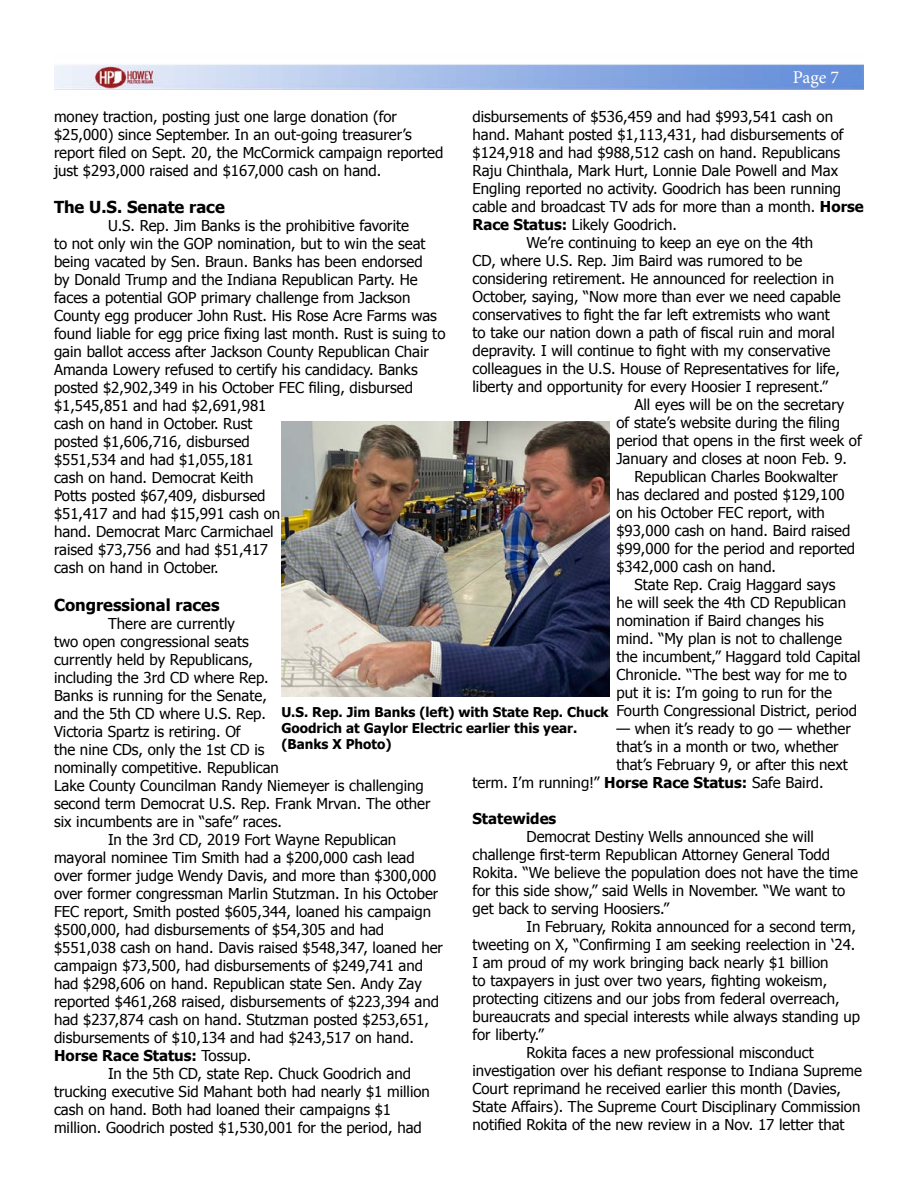
<style>
.page{position:relative;width:918px;height:1188px;background:#fff}
.page>*{position:absolute;margin:0;border:0;box-sizing:border-box;transform-origin:0 0}
.t1{font:18px "Minion Pro";color:#fff}
.t2{font:700 16.5px "Tahoma";color:#000}
.t3{font:15px/18px "Tahoma";color:#000}
.t4{font:700 15px "Tahoma";color:#000}
.t5{font:700 13.5px/16.2px "Tahoma";color:#000}
.s1{font-weight:700}
.s2{font-weight:400}
</style>
<div class="page">
<img style="left:54px;top:64px;width:810px;height:26px">
<img style="left:281px;top:421px;width:329px;height:276px">
<p class="t1" style="left:793px;top:65px;width:48px">Page 7</p>
<p class="t3" style="left:472px;top:106px;width:362px">disbursements of $536,459 and had $993,541 cash on</p>
<p class="t3" style="left:472px;top:124px;width:373px">hand. Mahant posted $1,113,431, had disbursements of</p>
<p class="t3" style="left:472px;top:142px;width:369px">$124,918 and had $988,512 cash on hand. Republicans</p>
<p class="t3" style="left:472px;top:160px;width:367px">Raju Chinthala, Mark Hurt, Lonnie Dale Powell and Max</p>
<p class="t3" style="left:472px;top:178px;width:370px">Engling reported no activity. Goodrich has been running</p>
<p class="t3" style="left:472px;top:196px;width:393px">cable and broadcast TV ads for more than a month. <span class="s1">Horse</span></p>
<p class="t3" style="left:472px;top:214px;width:206px"><span class="s1">Race Status:</span> Likely Goodrich.</p>
<p class="t3" style="left:527px;top:232px;width:288px">We’re continuing to keep an eye on the 4th</p>
<p class="t3" style="left:472px;top:250px;width:331px">CD, where U.S. Rep. Jim Baird was rumored to be</p>
<p class="t3" style="left:472px;top:268px;width:363px">considering retirement. He announced for reelection in</p>
<p class="t3" style="left:472px;top:286px;width:370px">October, saying, “Now more than ever we need capable</p>
<p class="t3" style="left:472px;top:304px;width:359px">conservatives to fight the far left extremists who want</p>
<p class="t3" style="left:472px;top:322px;width:364px">to take our nation down a path of fiscal ruin and moral</p>
<p class="t3" style="left:472px;top:340px;width:359px">depravity. I will continue to fight with my conservative</p>
<p class="t3" style="left:472px;top:358px;width:369px">colleagues in the U.S. House of Representatives for life,</p>
<p class="t3" style="left:472px;top:376px;width:357px">liberty and opportunity for every Hoosier I represent.”</p>
<p class="t3" style="left:635px;top:394px;width:211px">All eyes will be on the secretary</p>
<p class="t3" style="left:616px;top:412px;width:225px">of state’s website during the filing</p>
<p class="t3" style="left:616px;top:430px;width:247px">period that opens in the first week of</p>
<p class="t3" style="left:616px;top:448px;width:232px">January and closes at noon Feb. 9.</p>
<p class="t3" style="left:635px;top:466px;width:205px">Republican Charles Bookwalter</p>
<p class="t3" style="left:616px;top:484px;width:230px">has declared and posted $129,100</p>
<p class="t3" style="left:616px;top:502px;width:210px">on his October FEC report, with</p>
<p class="t3" style="left:616px;top:520px;width:236px">$93,000 cash on hand. Baird raised</p>
<p class="t3" style="left:616px;top:538px;width:240px">$99,000 for the period and reported</p>
<p class="t3" style="left:616px;top:556px;width:161px">$342,000 cash on hand.</p>
<p class="t3" style="left:635px;top:574px;width:202px">State Rep. Craig Haggard says</p>
<p class="t3" style="left:616px;top:592px;width:231px">he will seek the 4th CD Republican</p>
<p class="t3" style="left:616px;top:610px;width:209px">nomination if Baird changes his</p>
<p class="t3" style="left:616px;top:628px;width:227px">mind. “My plan is not to challenge</p>
<p class="t3" style="left:616px;top:646px;width:246px">the incumbent,” Haggard told Capital</p>
<p class="t3" style="left:616px;top:664px;width:232px">Chronicle. “The best way for me to</p>
<p class="t3" style="left:616px;top:682px;width:217px">put it is: I’m going to run for the</p>
<p class="t3" style="left:616px;top:700px;width:242px">Fourth Congressional District, period</p>
<p class="t3" style="left:616px;top:718px;width:236px">— when it’s ready to go — whether</p>
<p class="t3" style="left:616px;top:736px;width:224px">that’s in a month or two, whether</p>
<p class="t3" style="left:616px;top:754px;width:233px">that’s February 9, or after this next</p>
<p class="t3" style="left:473px;top:772px;width:353px">term. I’m running!” <span class="s1">Horse Race Status:</span> Safe Baird.</p>
<p class="t4" style="left:472px;top:808px;width:85px">Statewides</p>
<p class="t3" style="left:472px;top:826px;width:387px;text-indent:54px">Democrat Destiny Wells announced she will challenge first-term Republican Attorney General Todd Rokita. “We believe the population does not have the time for this side show,” said Wells in November. “We want to get back to serving Hoosiers.”</p>
<p class="t3" style="left:527px;top:916px;width:331px">In February, Rokita announced for a second term,</p>
<p class="t3" style="left:472px;top:934px;width:384px">tweeting on X, “Confirming I am seeking reelection in ‘24.</p>
<p class="t3" style="left:472px;top:952px;width:358px">I am proud of my work bringing back nearly $1 billion</p>
<p class="t3" style="left:472px;top:970px;width:356px">to taxpayers in just over two years, fighting wokeism,</p>
<p class="t3" style="left:472px;top:988px;width:369px">protecting citizens and our jobs from federal overreach,</p>
<p class="t3" style="left:472px;top:1006px;width:389px">bureaucrats and special interests while always standing up</p>
<p class="t3" style="left:472px;top:1024px;width:73px">for liberty.”</p>
<p class="t3" style="left:527px;top:1042px;width:289px">Rokita faces a new professional misconduct</p>
<p class="t3" style="left:472px;top:1060px;width:391px">investigation over his defiant response to Indiana Supreme</p>
<p class="t3" style="left:472px;top:1078px;width:370px">Court reprimand he received earlier this month (Davies,</p>
<p class="t3" style="left:472px;top:1096px;width:389px">State Affairs). The Supreme Court Disciplinary Commission</p>
<p class="t3" style="left:472px;top:1114px;width:374px">notified Rokita of the new review in a Nov. 17 letter that</p>
<p class="t3" style="left:54px;top:106px;width:391px">money traction, posting just one large donation (for $25,000) since September. In an out-going treasurer’s report filed on Sept. 20, the McCormick campaign reported just $293,000 raised and $167,000 cash on hand.</p>
<p class="t2" style="left:54px;top:196px;width:172px">The U.S. Senate race</p>
<p class="t3" style="left:54px;top:216px;width:393px;text-indent:54px">U.S. Rep. Jim Banks is the prohibitive favorite<br>to not only win the GOP nomination, but to win the seat being vacated by Sen. Braun. Banks has been endorsed<br>by Donald Trump and the Indiana Republican Party. He faces a potential GOP primary challenge from Jackson County egg producer John Rust. His Rose Acre Farms was found liable for egg price fixing last month. Rust is suing to gain ballot access after Jackson County Republican Chair Amanda Lowery refused to certify his candidacy. Banks posted $2,902,349 in his October FEC filing, disbursed $1,545,851 and had $2,691,981<br>cash on hand in October. Rust<br>posted $1,606,716, disbursed<br>$551,534 and had $1,055,181<br>cash on hand. Democrat Keith<br>Potts posted $67,409, disbursed<br>$51,417 and had $15,991 cash on<br>hand. Democrat Marc Carmichael<br>raised $73,756 and had $51,417<br>cash on hand in October.</p>
<p class="t2" style="left:54px;top:594px;width:167px">Congressional races</p>
<p class="t3" style="left:108px;top:614px;width:128px">There are currently</p>
<p class="t3" style="left:54px;top:632px;width:196px">two open congressional seats</p>
<p class="t3" style="left:54px;top:650px;width:201px">currently held by Republicans,</p>
<p class="t3" style="left:54px;top:668px;width:216px">including the 3rd CD where Rep.</p>
<p class="t3" style="left:54px;top:686px;width:214px">Banks is running for the Senate,</p>
<p class="t3" style="left:54px;top:704px;width:213px">and the 5th CD where U.S. Rep.</p>
<p class="t3" style="left:54px;top:722px;width:188px">Victoria Spartz is retiring. Of</p>
<p class="t3" style="left:54px;top:740px;width:212px">the nine CDs, only the 1st CD is</p>
<p class="t3" style="left:54px;top:758px;width:226px">nominally competitive. Republican</p>
<p class="t3" style="left:54px;top:776px;width:371px">Lake County Councilman Randy Niemeyer is challenging</p>
<p class="t3" style="left:54px;top:794px;width:378px">second term Democrat U.S. Rep. Frank Mrvan. The other</p>
<p class="t3" style="left:54px;top:812px;width:230px">six incumbents are in “safe” races.</p>
<p class="t3" style="left:108px;top:830px;width:290px">In the 3rd CD, 2019 Fort Wayne Republican</p>
<p class="t3" style="left:54px;top:848px;width:362px">mayoral nominee Tim Smith had a $200,000 cash lead</p>
<p class="t3" style="left:54px;top:866px;width:384px">over former judge Wendy Davis, and more than $300,000</p>
<p class="t3" style="left:54px;top:884px;width:386px">over former congressman Marlin Stutzman. In his October</p>
<p class="t3" style="left:54px;top:902px;width:379px">FEC report, Smith posted $605,344, loaned his campaign</p>
<p class="t3" style="left:54px;top:920px;width:332px">$500,000, had disbursements of $54,305 and had</p>
<p class="t3" style="left:54px;top:938px;width:391px">$551,038 cash on hand. Davis raised $548,347, loaned her</p>
<p class="t3" style="left:54px;top:956px;width:371px">campaign $73,500, had disbursements of $249,741 and</p>
<p class="t3" style="left:54px;top:974px;width:369px">had $298,606 on hand. Republican state Sen. Andy Zay</p>
<p class="t3" style="left:54px;top:992px;width:387px">reported $461,268 raised, disbursements of $223,394 and</p>
<p class="t3" style="left:54px;top:1010px;width:376px">had $237,874 cash on hand. Stutzman posted $253,651,</p>
<p class="t3" style="left:54px;top:1028px;width:362px">disbursements of $10,134 and had $243,517 on hand.</p>
<p class="t4" style="left:54px;top:1045px;width:199px">Horse Race Status: <span class="s2">Tossup.</span></p>
<p class="t3" style="left:108px;top:1064px;width:305px">In the 5th CD, state Rep. Chuck Goodrich and</p>
<p class="t3" style="left:54px;top:1082px;width:377px">trucking executive Sid Mahant both had nearly $1 million</p>
<p class="t3" style="left:54px;top:1100px;width:339px">cash on hand. Both had loaned their campaigns $1</p>
<p class="t3" style="left:54px;top:1118px;width:369px">million. Goodrich posted $1,530,001 for the period, had</p>
<p class="t5" style="left:281px;top:703px;width:329px">U.S. Rep. Jim Banks (left) with State Rep. Chuck<br>Goodrich at Gaylor Electric earlier this year. (Banks X Photo)</p>
</div>
